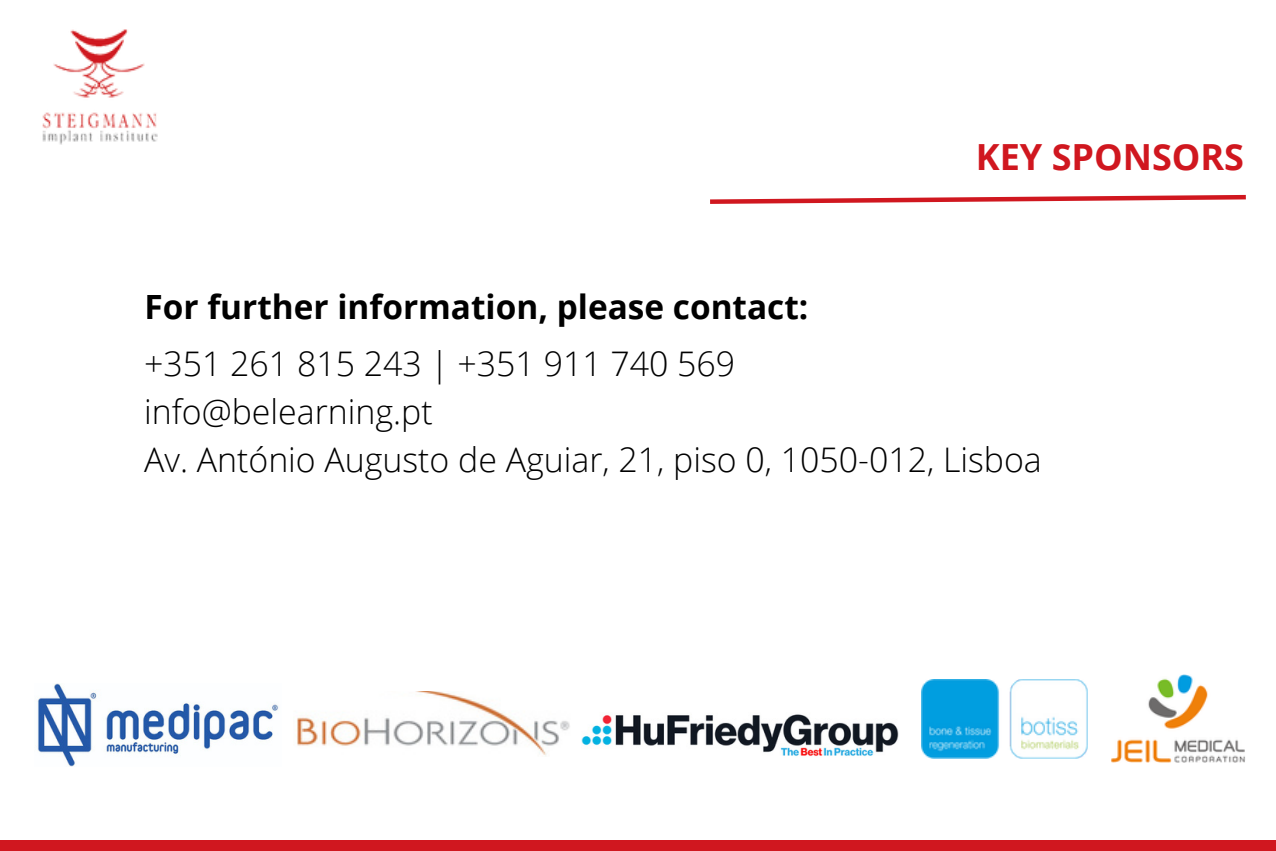
<style>
.page{position:relative;width:1276px;height:851px;background:#fff}
.page>*{position:absolute;margin:0;border:0;box-sizing:border-box;transform-origin:0 0}
.t1{font:700 36px "Open Sans";color:#d0171f}
.t2{font:300 33.9px "Open Sans";color:#000}
.t3{font:700 33.3px "Open Sans";color:#000}
</style>
<div class="page">
<img style="left:581px;top:714px;width:317px;height:42px">
<img style="left:297px;top:691px;width:273px;height:65px">
<img style="left:37px;top:683px;width:242px;height:83px">
<img style="left:921px;top:679px;width:166px;height:79px">
<img style="left:1111px;top:674px;width:133px;height:88px">
<svg style="left:710px;top:194px;width:536px;height:10px"></svg>
<img style="left:42px;top:29px;width:116px;height:116px">
<div style="left:0;top:839px;width:1275px;height:11px;background:#d0171f"></div>
<p class="t1" style="left:975px;top:131px;width:270px">KEY SPONSORS</p>
<p class="t3" style="left:145px;top:284px;width:665px">For further information, please contact:</p>
<p class="t2" style="left:144px;top:340px;width:592px">+351 261 815 243 | +351 911 740 569</p>
<p class="t2" style="left:144px;top:388px;width:290px">info@belearning.pt</p>
<p class="t2" style="left:144px;top:436px;width:899px">Av. António Augusto de Aguiar, 21, piso 0, 1050-012, Lisboa</p>
</div>
